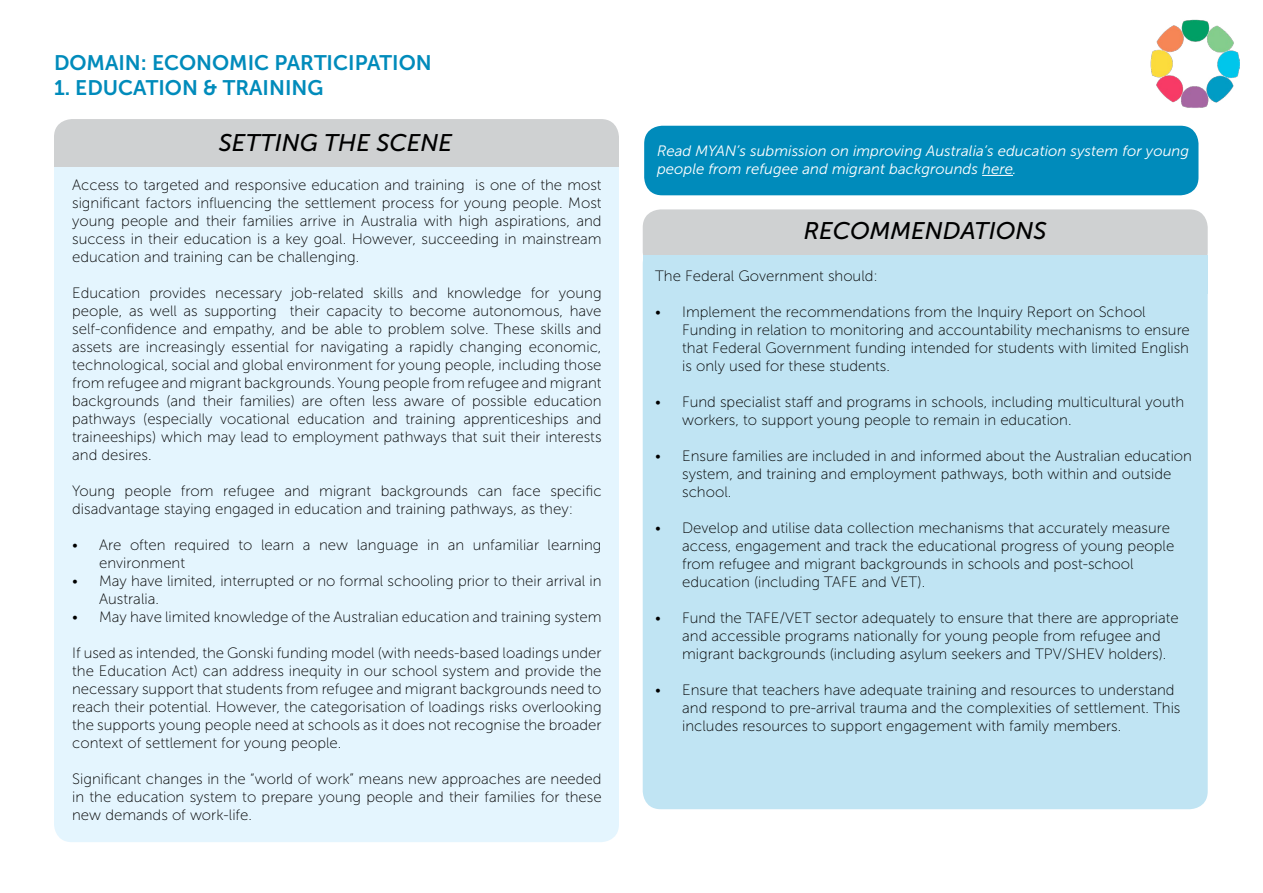
<style>
.page{position:relative;width:1263px;height:893px;background:#fff}
.page>*{position:absolute;margin:0;border:0;box-sizing:border-box;transform-origin:0 0}
.t1{font:italic 24px "Museo Sans 500";color:#000}
.t2{font:21px "Museo Sans 700";color:#008bbb}
.t3{font:15px/18px "Museo Sans 100";color:#000}
.t4{font:italic 15px/18px "Museo Sans 300";color:#fff}
</style>
<div class="page">
<div style="left:54px;top:119px;width:565px;height:77px;background:#cfd1d2;border-radius:18px"></div>
<div style="left:54px;top:167px;width:565px;height:675px;background:#e4f5fe;border-radius:18px"></div>
<div style="left:54px;top:167px;width:565px;height:114px;background:#e4f5fe"></div>
<img style="left:1150px;top:19px;width:89px;height:89px">
<div style="left:644px;top:126px;width:554px;height:69px;background:#008bbb;border-radius:18px"></div>
<div style="left:643px;top:246px;width:565px;height:563px;background:#c0e4f3;border-radius:18px"></div>
<div style="left:643px;top:209px;width:565px;height:61px;background:#cfd1d2;border-radius:18px"></div>
<div style="left:643px;top:255px;width:565px;height:39px;background:#c0e4f3"></div>
<hr style="left:982px;top:175px;width:31px;height:1px;background:#fff">
<h2 class="t2" style="left:54px;top:51px;width:379px">DOMAIN: ECONOMIC PARTICIPATION</h2>
<h2 class="t2" style="left:54px;top:76px;width:271px">1. EDUCATION &amp; TRAINING</h2>
<h1 class="t1" style="left:219px;top:130px;width:235px">SETTING THE SCENE</h1>
<p class="t3" style="left:72px;top:176px;width:531px;text-align:justify">Access to targeted and responsive education and training is one of the most significant factors influencing the settlement process for young people. Most young people and their families arrive in Australia with high aspirations, and success in their education is a key goal. However, succeeding in mainstream education and training can be challenging.</p>
<p class="t3" style="left:72px;top:284px;width:531px;text-align:justify">Education provides necessary job-related skills and knowledge for young people, as well as supporting their capacity to become autonomous, have self-confidence and empathy, and be able to problem solve. These skills and assets are increasingly essential for navigating a rapidly changing economic, technological, social and global environment for young people, including those from refugee and migrant backgrounds. Young people from refugee and migrant backgrounds (and their families) are often less aware of possible education pathways (especially vocational education and training apprenticeships and traineeships) which may lead to employment pathways that suit their interests and desires.</p>
<p class="t3" style="left:72px;top:482px;width:531px">Young people from refugee and migrant backgrounds can face specific disadvantage staying engaged in education and training pathways, as they:</p>
<p class="t3" style="left:99px;top:536px;width:504px;text-indent:-27px">• Are often required to learn a new language in an unfamiliar learning environment</p>
<p class="t3" style="left:99px;top:572px;width:504px;text-indent:-27px">• May have limited, interrupted or no formal schooling prior to their arrival in<br>Australia.</p>
<p class="t3" style="left:72px;top:608px;width:531px">• May have limited knowledge of the Australian education and training system</p>
<p class="t3" style="left:72px;top:644px;width:531px;text-align:justify">If used as intended, the Gonski funding model (with needs-based loadings under the Education Act) can address inequity in our school system and provide the necessary support that students from refugee and migrant backgrounds need to reach their potential. However, the categorisation of loadings risks overlooking the supports young people need at schools as it does not recognise the broader context of settlement for young people.</p>
<p class="t3" style="left:72px;top:770px;width:531px;text-align:justify">Significant changes in the “world of work” means new approaches are needed in the education system to prepare young people and their families for these new demands of work-life.</p>
<p class="t4" style="left:657px;top:142px;width:534px">Read MYAN’s submission on improving Australia’s education system for young people from refugee and migrant backgrounds here.</p>
<h1 class="t1" style="left:804px;top:217px;width:244px">RECOMMENDATIONS</h1>
<p class="t3" style="left:655px;top:267px;width:224px">The Federal Government should:</p>
<p class="t3" style="left:682px;top:303px;width:509px;text-indent:-27px">• Implement the recommendations from the Inquiry Report on School Funding in relation to monitoring and accountability mechanisms to ensure that Federal Government funding intended for students with limited English is only used for these students.</p>
<p class="t3" style="left:682px;top:393px;width:504px;text-indent:-27px">• Fund specialist staff and programs in schools, including multicultural youth workers, to support young people to remain in education.</p>
<p class="t3" style="left:682px;top:447px;width:511px;text-indent:-27px">• Ensure families are included in and informed about the Australian education system, and training and employment pathways, both within and outside school.</p>
<p class="t3" style="left:682px;top:519px;width:494px;text-indent:-27px">• Develop and utilise data collection mechanisms that accurately measure access, engagement and track the educational progress of young people from refugee and migrant backgrounds in schools and post-school education (including TAFE and VET).</p>
<p class="t3" style="left:682px;top:609px;width:498px;text-indent:-27px">• Fund the TAFE/VET sector adequately to ensure that there are appropriate and accessible programs nationally for young people from refugee and migrant backgrounds (including asylum seekers and TPV/SHEV holders).</p>
<p class="t3" style="left:682px;top:681px;width:500px;text-indent:-27px">• Ensure that teachers have adequate training and resources to understand and respond to pre-arrival trauma and the complexities of settlement. This includes resources to support engagement with family members.</p>
</div>
